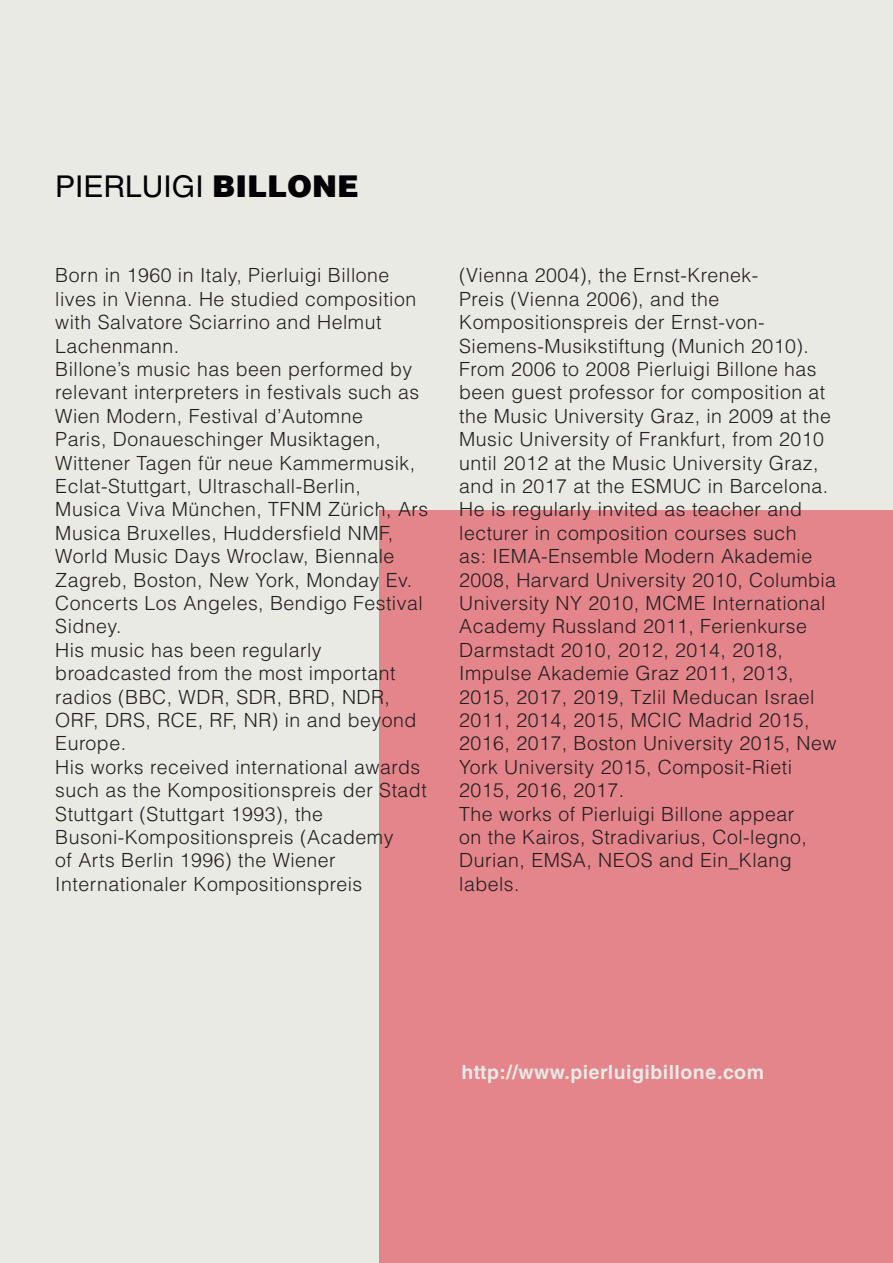
<style>
.page{position:relative;width:893px;height:1263px;background:#e9eae4}
.page>*{position:absolute;margin:0;border:0;box-sizing:border-box;transform-origin:0 0}
.t1{font:30px "Helvetica LT Std";color:#030105}
.t2{font:300 19.5px/23.4px "Helvetica LT Std";letter-spacing:.025em;color:#231f20}
.t3{font:700 19.5px "Helvetica LT Std";letter-spacing:.025em;color:#e9eae4}
.s1{font-weight:900}
</style>
<div class="page">
<div style="left:379px;top:510px;width:514px;height:753px;background:#e4848b"></div>
<p class="t1" style="left:55px;top:169px;width:305px">PIERLUIGI <span class="s1">BILLONE</span></p>
<p class="t2" style="left:55px;top:263px;width:362px">Born in 1960 in Italy, Pierluigi Billone lives in Vienna. He studied composition with Salvatore Sciarrino and Helmut</p>
<p class="t2" style="left:55px;top:334px;width:126px">Lachenmann.</p>
<p class="t2" style="left:55px;top:357px;width:365px">Billone’s music has been performed by relevant interpreters in festivals such as<br>Wien Modern, Festival d’Automne</p>
<p class="t2" style="left:55px;top:427px;width:361px">Paris, Donaueschinger Musiktagen,<br>Wittener Tagen für neue Kammermusik,<br>Eclat-Stuttgart, Ultraschall-Berlin,</p>
<p class="t2" style="left:55px;top:497px;width:374px">Musica Viva München, TFNM Zürich, Ars<br>Musica Bruxelles, Huddersfield NMF,<br>World Music Days Wroclaw, Biennale</p>
<p class="t2" style="left:55px;top:568px;width:369px">Zagreb, Boston, New York, Monday Ev.<br>Concerts Los Angeles, Bendigo Festival<br>Sidney.</p>
<p class="t2" style="left:55px;top:638px;width:362px">His music has been regularly broadcasted from the most important radios (BBC, WDR, SDR, BRD, NDR,<br>ORF, DRS, RCE, RF, NR) in and beyond<br>Europe.</p>
<p class="t2" style="left:55px;top:755px;width:373px">His works received international awards such as the Kompositionspreis der Stadt<br>Stuttgart (Stuttgart 1993), the</p>
<p class="t2" style="left:55px;top:825px;width:340px">Busoni-Kompositionspreis (Academy of Arts Berlin 1996) the Wiener<br>Internationaler Kompositionspreis</p>
<p class="t2" style="left:459px;top:263px;width:351px">(Vienna 2004), the Ernst-Krenek-<br>Preis (Vienna 2006), and the Kompositionspreis der Ernst-von-Siemens-Musikstiftung (Munich 2010).</p>
<p class="t2" style="left:459px;top:357px;width:373px">From 2006 to 2008 Pierluigi Billone has been guest professor for composition at the Music University Graz, in 2009 at the Music University of Frankfurt, from 2010 until 2012 at the Music University Graz, and in 2017 at the ESMUC in Barcelona.</p>
<p class="t2" style="left:459px;top:497px;width:379px">He is regularly invited as teacher and lecturer in composition courses such<br>as: IEMA-Ensemble Modern Akademie 2008, Harvard University 2010, Columbia University NY 2010, MCME International Academy Russland 2011, Ferienkurse Darmstadt 2010, 2012, 2014, 2018, Impulse Akademie Graz 2011, 2013, 2015, 2017, 2019, Tzlil Meducan Israel 2011, 2014, 2015, MCIC Madrid 2015, 2016, 2017, Boston University 2015, New York University 2015, Composit-Rieti 2015, 2016, 2017.</p>
<p class="t2" style="left:459px;top:802px;width:349px">The works of Pierluigi Billone appear on the Kairos, Stradivarius, Col-legno,<br>Durian, EMSA, NEOS and Ein_Klang</p>
<p class="t2" style="left:459px;top:872px;width:62px">labels.</p>
<p class="t3" style="left:461px;top:1060px;width:304px">http://www.pierluigibillone.com</p>
</div>
